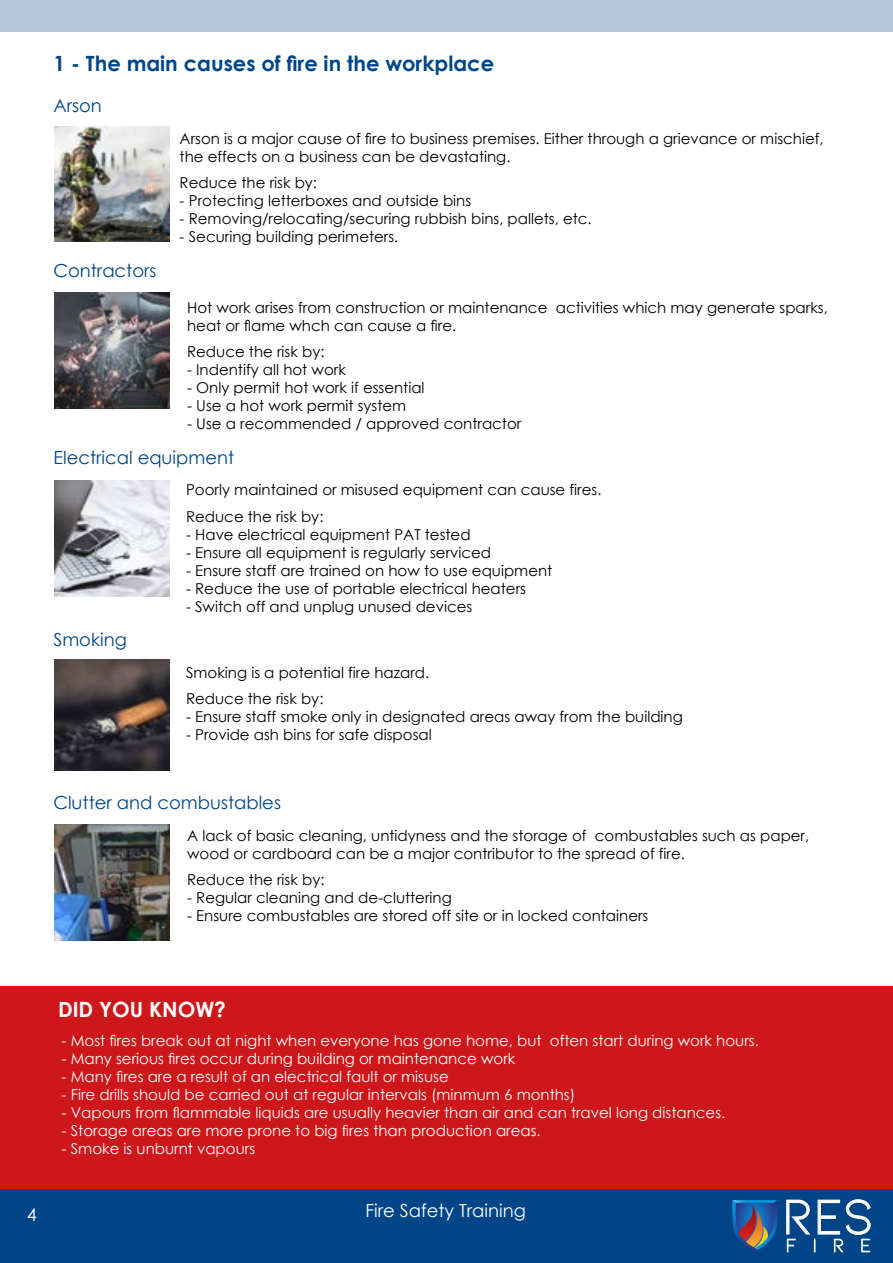
<style>
.page{position:relative;width:893px;height:1263px;background:#fff}
.page>*{position:absolute;margin:0;border:0;box-sizing:border-box;transform-origin:0 0}
.t1{font:700 21px "Century Gothic";color:#004587}
.t2{font:700 21px "Century Gothic";color:#fff}
.t3{font:18px "Century Gothic";color:#004587}
.t4{font:18px "Century Gothic";color:#fff}
.t5{font:15px/18px "Century Gothic";color:#000}
.t6{font:15px "Century Gothic";color:#fff}
</style>
<div class="page">
<div style="left:0;top:986px;width:893px;height:220px;background:#cd171a"></div>
<img style="left:54px;top:126px;width:116px;height:116px">
<img style="left:54px;top:293px;width:116px;height:115px">
<img style="left:54px;top:481px;width:116px;height:115px">
<img style="left:54px;top:659px;width:116px;height:112px">
<img style="left:54px;top:825px;width:116px;height:115px">
<div style="left:0;top:1189px;width:893px;height:74px;background:#004587"></div>
<div style="left:0;top:0;width:893px;height:32px;background:#b3c7db"></div>
<svg style="left:786px;top:1199px;width:85px;height:53px"></svg>
<svg style="left:732px;top:1200px;width:46px;height:52px"></svg>
<img style="left:732px;top:1200px;width:16px;height:3px">
<h1 class="t1" style="left:54px;top:47px;width:442px">1 - The main causes of fire in the workplace</h1>
<p class="t3" style="left:53px;top:93px;width:50px">Arson</p>
<p class="t3" style="left:53px;top:258px;width:105px">Contractors</p>
<p class="t5" style="left:180px;top:129px;width:645px">Arson is a major cause of fire to business premises. Either through a grievance or mischief, the effects on a business can be devastating.</p>
<p class="t5" style="left:180px;top:174px;width:139px">Reduce the risk by:</p>
<p class="t5" style="left:180px;top:192px;width:293px">- Protecting letterboxes and outside bins</p>
<p class="t5" style="left:180px;top:210px;width:414px">- Removing/relocating/securing rubbish bins, pallets, etc.</p>
<p class="t5" style="left:180px;top:228px;width:220px">- Securing building perimeters.</p>
<p class="t5" style="left:187px;top:298px;width:642px">Hot work arises from construction or maintenance activities which may generate sparks, heat or flame whch can cause a fire.</p>
<p class="t5" style="left:187px;top:343px;width:139px">Reduce the risk by:</p>
<p class="t5" style="left:187px;top:361px;width:160px">- Indentify all hot work</p>
<p class="t5" style="left:187px;top:379px;width:239px">- Only permit hot work if essential</p>
<p class="t5" style="left:187px;top:397px;width:221px">- Use a hot work permit system</p>
<p class="t5" style="left:187px;top:415px;width:336px">- Use a recommended / approved contractor</p>
<p class="t3" style="left:53px;top:445px;width:182px">Electrical equipment</p>
<p class="t5" style="left:186px;top:476px;width:417px;line-height:26.5px">Poorly maintained or misused equipment can cause fires.<br>Reduce the risk by:</p>
<p class="t5" style="left:186px;top:525px;width:286px">- Have electrical equipment PAT tested</p>
<p class="t5" style="left:186px;top:543px;width:307px">- Ensure all equipment is regularly serviced</p>
<p class="t5" style="left:186px;top:561px;width:368px">- Ensure staff are trained on how to use equipment</p>
<p class="t5" style="left:186px;top:579px;width:341px">- Reduce the use of portable electrical heaters</p>
<p class="t5" style="left:186px;top:597px;width:288px">- Switch off and unplug unused devices</p>
<p class="t3" style="left:53px;top:627px;width:75px">Smoking</p>
<p class="t5" style="left:186px;top:659px;width:245px;line-height:26.5px">Smoking is a potential fire hazard.<br>Reduce the risk by:</p>
<p class="t5" style="left:186px;top:708px;width:498px">- Ensure staff smoke only in designated areas away from the building</p>
<p class="t5" style="left:186px;top:726px;width:247px">- Provide ash bins for safe disposal</p>
<p class="t3" style="left:53px;top:790px;width:229px">Clutter and combustables</p>
<p class="t5" style="left:187px;top:826px;width:624px">A lack of basic cleaning, untidyness and the storage of combustables such as paper, wood or cardboard can be a major contributor to the spread of fire.</p>
<p class="t5" style="left:187px;top:871px;width:139px">Reduce the risk by:</p>
<p class="t5" style="left:187px;top:889px;width:266px">- Regular cleaning and de-cluttering</p>
<p class="t5" style="left:187px;top:907px;width:463px">- Ensure combustables are stored off site or in locked containers</p>
<h1 class="t2" style="left:58px;top:994px;width:170px">DID YOU KNOW?</h1>
<p class="t6" style="left:62px;top:1030px;width:699px">- Most fires break out at night when everyone has gone home, but often start during work hours.</p>
<p class="t6" style="left:62px;top:1048px;width:455px">- Many serious fires occur during building or maintenance work</p>
<p class="t6" style="left:62px;top:1066px;width:389px">- Many fires are a result of an electrical fault or misuse</p>
<p class="t6" style="left:62px;top:1084px;width:515px">- Fire drills should be carried out at regular intervals (minmum 6 months)</p>
<p class="t6" style="left:62px;top:1102px;width:665px">- Vapours from flammable liquids are usually heavier than air and can travel long distances.</p>
<p class="t6" style="left:62px;top:1120px;width:481px">- Storage areas are more prone to big fires than production areas.</p>
<p class="t6" style="left:62px;top:1138px;width:195px">- Smoke is unburnt vapours</p>
<p class="t4" style="left:27px;top:1202px;width:11px">4</p>
<p class="t4" style="left:365px;top:1198px;width:162px">Fire Safety Training</p>
</div>
